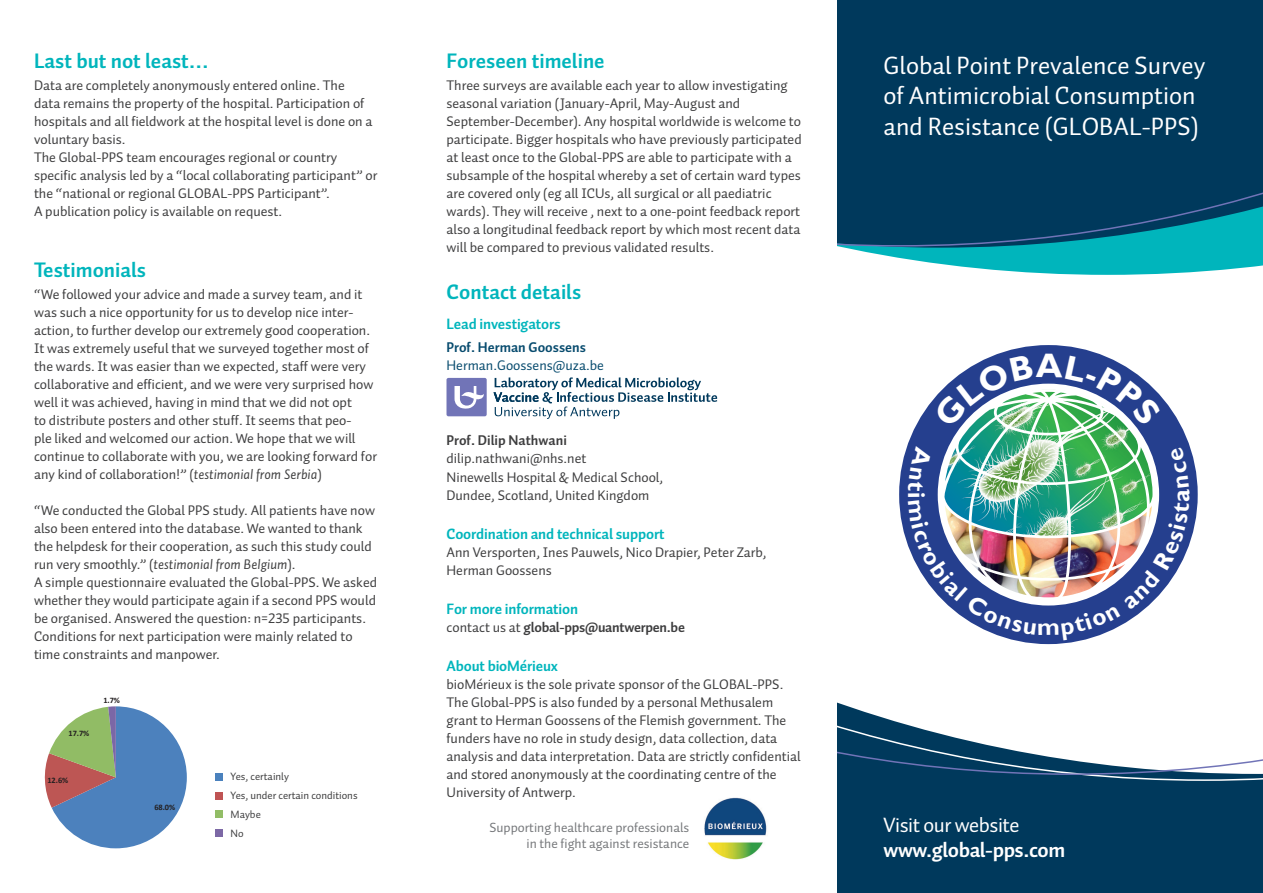
<style>
.page{position:relative;width:1263px;height:893px;background:#fff}
.page>*{position:absolute;margin:0;border:0;box-sizing:border-box;transform-origin:0 0}
.t1{font:25.5px/30.5px "Auto 1";color:#fff}
.titel_1{font:700 21px "Auto 1";color:#00b5bc}
.body{font:700 21px "Auto 1";letter-spacing:-.02em;color:#fff}
.body-2{font:21px "Auto 1";letter-spacing:-.02em;color:#fff}
.titel_2{font:15px "Auto 1 Bold LF";letter-spacing:-.01em;color:#00b5bc}
.body-3{font:15px "Auto 1 Bold LF";letter-spacing:-.01em;color:#00b5bc}
.body-4{font:14.1px/18px "Auto 1 Regular LF";color:#3e3e3f}
.body-5{font:700 14.1px "Auto 1";letter-spacing:-.02em;color:#3e3e3f}
.body-6{font:14.1px "Auto 1 Regular LF";color:#074b6e}
.body-7{font:14.1px "Auto 1 Bold LF";color:#074b6e}
.body-8{font:14.1px "Auto 1 Bold LF";color:#3e3e3f}
.t2{font:13.5px "Auto 1";color:#76787b}
.body-9{font:10.8px "Auto 1 Regular LF";color:#3e3e3f}
.t3{font:700 8.4px "Calibri";color:#231f20}
.s1{font-family:"Auto 1";font-style:italic}
.s2{font-family:"Auto 1 Regular LF";font-weight:400}
</style>
<div class="page">
<svg style="left:847px;top:248px;width:416px;height:27px;fill:#00b5bc"></svg>
<div style="left:838px;top:681px;width:425px;height:212px;background:#00395c"></div>
<div style="left:838px;top:0;width:425px;height:248px;background:#00395c"></div>
<div style="left:838px;top:28px;width:425px;height:219px;background:#00395c"></div>
<svg style="left:838px;top:544px;width:425px;height:231px"></svg>
<svg style="left:941px;top:428px;width:214px;height:18px"></svg>
<div style="left:899px;top:345px;width:299px;height:299px;border:39px solid #253f8e;border-radius:50%"></div>
<div style="left:446px;top:378px;width:41px;height:38px;background:#7174b7;border-radius:2px"></div>
<svg style="left:454px;top:386px;width:30px;height:23px"></svg>
<svg style="left:494px;top:377px;width:223px;height:42px"></svg>
<svg style="left:44px;top:706px;width:143px;height:142px"></svg>
<img style="left:704px;top:798px;width:63px;height:62px">
<div style="left:215px;top:773px;width:8px;height:7px;background:#4a81bd"></div>
<div style="left:215px;top:792px;width:8px;height:7px;background:#bf5454"></div>
<div style="left:215px;top:811px;width:8px;height:7px;background:#92bd66"></div>
<div style="left:215px;top:829px;width:8px;height:8px;background:#7c68a5"></div>
<svg style="left:933px;top:354px;width:228px;height:74px"></svg>
<img style="left:908px;top:446px;width:281px;height:194px">
<p class="titel_1" style="left:34px;top:47px;width:176px">Last but not least…</p>
<p class="body-4" style="left:34px;top:76px;width:340px">Data are completely anonymously entered online. The data remains the property of the hospital. Participation of hospitals and all fieldwork at the hospital level is done on a voluntary basis.</p>
<p class="body-4" style="left:34px;top:148px;width:345px">The Global-PPS team encourages regional or country specific analysis led by a “local collaborating participant” or the “national or regional GLOBAL-PPS Participant”.<br>A publication policy is available on request.</p>
<p class="titel_1" style="left:34px;top:256px;width:114px">Testimonials</p>
<p class="body-4" style="left:34px;top:285px;width:345px">“We followed your advice and made a survey team, and it was such a nice opportunity for us to develop nice inter&shy;action, to further develop our extremely good cooperation.<br>It was extremely useful that we surveyed together most of the wards. It was easier than we expected, staff were very collaborative and efficient, and we were very surprised how well it was achieved, having in mind that we did not opt<br>to distribute posters and other stuff. It seems that peo-<br>ple liked and welcomed our action. We hope that we will continue to collaborate with you, we are looking forward for any kind of collaboration!” (<span class="s1">testimonial from Serbia</span>)</p>
<p class="body-4" style="left:34px;top:501px;width:342px">“We conducted the Global PPS study. All patients have now also been entered into the database. We wanted to thank the helpdesk for their cooperation, as such this study could run very smoothly.” (<span class="s1">testimonial from Belgium</span>).</p>
<p class="body-4" style="left:34px;top:573px;width:345px;text-align:justify">A simple questionnaire evaluated the Global-PPS. We asked whether they would participate again if a second PPS would be organised. Answered the question: n=235 participants.</p>
<p class="body-4" style="left:34px;top:627px;width:320px">Conditions for next participation were mainly related to time constraints and manpower.</p>
<p class="t3" style="left:69px;top:728px;width:22px">17.7%</p>
<p class="t3" style="left:103px;top:695px;width:18px">1.7%</p>
<p class="t3" style="left:47px;top:774px;width:22px">12.6%</p>
<p class="t3" style="left:154px;top:802px;width:22px">68.0%</p>
<p class="body-9" style="left:231px;top:770px;width:60px">Yes, certainly</p>
<p class="body-9" style="left:231px;top:789px;width:129px">Yes, under certain conditions</p>
<p class="body-9" style="left:231px;top:808px;width:32px">Maybe</p>
<p class="body-9" style="left:231px;top:827px;width:15px">No</p>
<p class="titel_1" style="left:446px;top:47px;width:160px">Foreseen timeline</p>
<p class="body-4" style="left:446px;top:76px;width:357px">Three surveys are available each year to allow investigating seasonal variation (January-April, May-August and September-December). Any hospital worldwide is welcome to participate. Bigger hospitals who have previously participated at least once to the Global-PPS are able to participate with a subsample of the hospital whereby a set of certain ward types are covered only (eg all ICUs, all surgical or all paediatric wards). They will receive , next to a one-point feedback report also a longitudinal feedback report by which most recent data will be compared to previous validated results.</p>
<p class="titel_1" style="left:446px;top:278px;width:136px">Contact details</p>
<p class="titel_2" style="left:446px;top:315px;width:116px">Lead investigators</p>
<p class="body-7" style="left:446px;top:338px;width:141px">Prof. Herman Goossens</p>
<p class="body-6" style="left:446px;top:356px;width:159px">Herman.Goossens@uza.be</p>
<p class="body-8" style="left:446px;top:432px;width:122px">Prof. Dilip Nathwani</p>
<p class="body-4" style="left:446px;top:449px;width:141px">dilip.nathwani@nhs.net</p>
<p class="body-4" style="left:446px;top:467px;width:218px">Ninewells Hospital &amp; Medical School,</p>
<p class="body-4" style="left:446px;top:485px;width:204px">Dundee, Scotland, United Kingdom</p>
<p class="titel_2" style="left:446px;top:524px;width:220px">Coordination and technical support</p>
<p class="body-4" style="left:446px;top:543px;width:322px">Ann Versporten, Ines Pauwels, Nico Drapier, Peter Zarb,<br>Herman Goossens</p>
<p class="titel_2" style="left:446px;top:599px;width:133px">For more information</p>
<p class="body-5" style="left:446px;top:618px;width:240px"><span class="s2">contact us at</span> global-pps@uantwerpen.be</p>
<p class="body-3" style="left:446px;top:657px;width:113px">About bioMérieux</p>
<p class="body-4" style="left:446px;top:675px;width:356px">bioMérieux is the sole private sponsor of the GLOBAL-PPS.<br>The Global-PPS is also funded by a personal Methusalem grant to Herman Goossens of the Flemish government. The funders have no role in study design, data collection, data analysis and data interpretation. Data are strictly confidential and stored anonymously at the coordinating centre of the University of Antwerp.</p>
<p class="t2" style="left:489px;top:819px;width:201px">Supporting healthcare professionals</p>
<p class="t2" style="left:527px;top:835px;width:164px">in the fight against resistance</p>
<p class="t1" style="left:883px;top:50px;width:323px">Global Point Prevalence Survey of Antimicrobial Consumption and Resistance (GLOBAL-PPS)</p>
<p class="body-2" style="left:883px;top:811px;width:138px">Visit our website</p>
<p class="body" style="left:883px;top:836px;width:183px">www.global-pps.com</p>
</div>
